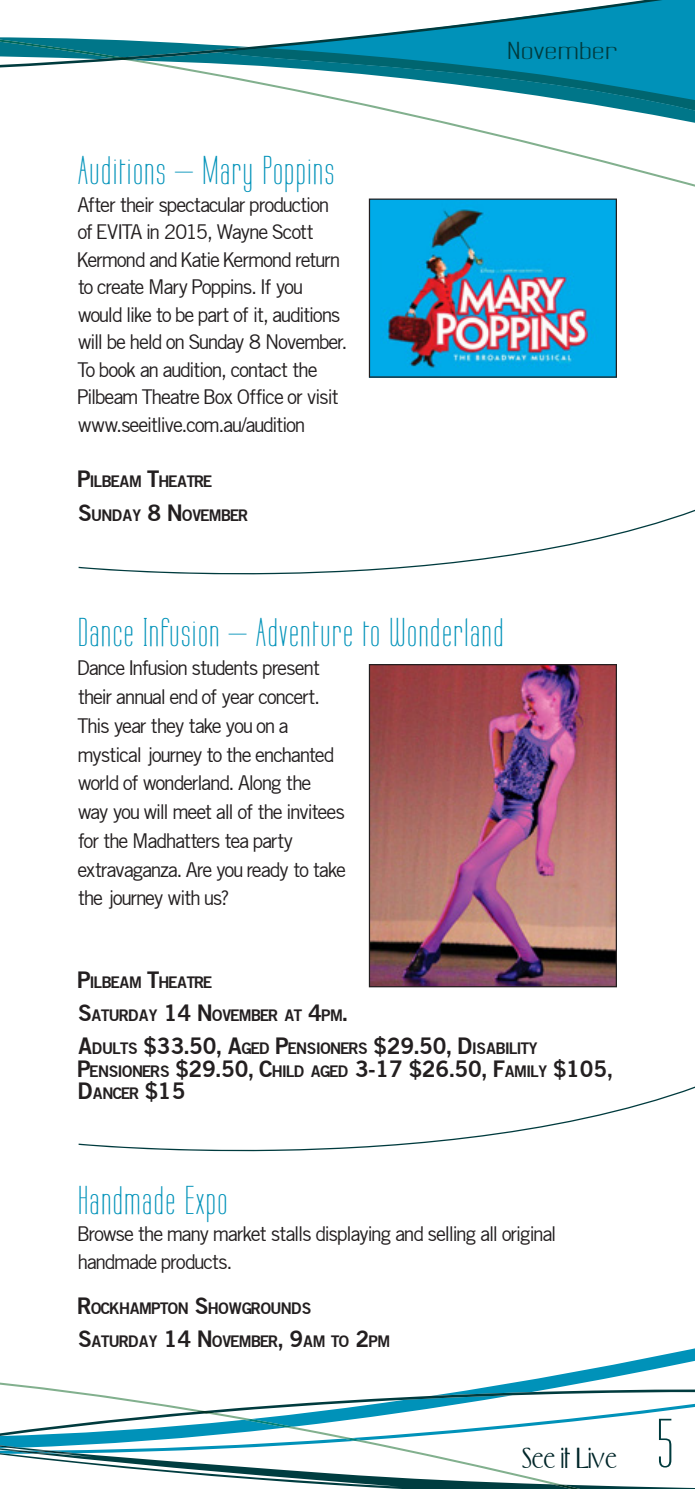
<style>
.page{position:relative;width:695px;height:1489px;background:#fff}
.page>*{position:absolute;margin:0;border:0;box-sizing:border-box;transform-origin:0 0}
.t1{font:60px "Labtop Underline";color:#003b3e}
.t2{font:35px "Labtop";letter-spacing:.05em;color:#0092b9}
.t3{font:25px "Toque Display S Si";color:#002629}
.t4{font:600 22.5px "Commerce S Si";color:#231f20}
.t5{font:21.5px "Labtop";color:#003b3e;scale:2.22 1}
.t6{font:20px/27.5px "Commerce S Si";letter-spacing:-.01em;color:#231f20}
.t7{font:600 15.75px/33.2px "Commerce S Si";color:#231f20}
.s1{font-size:22.5px}
.s2{font-size:15.75px}
</style>
<div class="page">
<svg style="left:350px;top:0;width:344px;height:37px;fill:#0092b9"></svg>
<svg style="left:424px;top:119px;width:270px;height:68px"></svg>
<svg style="left:0;top:37px;width:694px;height:82px"></svg>
<svg style="left:0;top:1453px;width:613px;height:35px"></svg>
<svg style="left:0;top:1348px;width:694px;height:105px"></svg>
<hr style="left:196px;top:1410px;width:18px;height:3px;background:#003123;border-radius:50%">
<img style="left:369px;top:664px;width:248px;height:323px">
<img style="left:369px;top:198px;width:248px;height:179px">
<svg style="left:79px;top:1087px;width:615px;height:65px"></svg>
<svg style="left:79px;top:510px;width:615px;height:65px"></svg>
<h2 class="t2" style="left:78px;top:149px;width:257px">Auditions – Mary Poppins</h2>
<p class="t6" style="left:78px;top:190px;width:270px">After their spectacular production of EVITA in 2015, Wayne Scott Kermond and Katie Kermond return to create Mary Poppins. If you would like to be part of it, auditions will be held on Sunday 8 November.<br>To book an audition, contact the Pilbeam Theatre Box Office or visit www.seeitlive.com.au/audition</p>
<p class="t7" style="left:78px;top:465px;width:171px"><span class="s1">P</span>ILBEAM <span class="s1">T</span>HEATRE<br><span class="s1">S</span>UNDAY <span class="s1">8 N</span>OVEMBER</p>
<p class="t5" style="left:507px;top:38px;width:51px">November</p>
<h2 class="t2" style="left:78px;top:611px;width:427px">Dance Infusion – Adventure to Wonderland</h2>
<p class="t6" style="left:78px;top:653px;width:269px;line-height:28.8px">Dance Infusion students present their annual end of year concert.<br>This year they take you on a mystical journey to the enchanted world of wonderland. Along the way you will meet all of the invitees for the Madhatters tea party extravaganza. Are you ready to take the journey with us?</p>
<p class="t7" style="left:78px;top:965px;width:461px"><span class="s1">P</span>ILBEAM <span class="s1">T</span>HEATRE<br><span class="s1">S</span>ATURDAY <span class="s1">14 N</span>OVEMBER AT <span class="s1">4</span>PM<span class="s1">.<br>A</span>DULTS <span class="s1">$33.50, A</span>GED <span class="s1">P</span>ENSIONERS <span class="s1">$29.50, D</span>ISABILITY</p>
<p class="t4" style="left:78px;top:1054px;width:535px">P<span class="s2">ENSIONERS</span> $29.50, C<span class="s2">HILD AGED</span> 3-17 $26.50, F<span class="s2">AMILY</span> $105,</p>
<p class="t7" style="left:78px;top:1076px;width:109px"><span class="s1">D</span>ANCER <span class="s1">$15</span></p>
<h2 class="t2" style="left:78px;top:1178px;width:151px">Handmade Expo</h2>
<p class="t6" style="left:78px;top:1219px;width:479px">Browse the many market stalls displaying and selling all original handmade products.</p>
<p class="t7" style="left:78px;top:1291px;width:313px"><span class="s1">R</span>OCKHAMPTON <span class="s1">S</span>HOWGROUNDS<br><span class="s1">S</span>ATURDAY <span class="s1">14 N</span>OVEMBER<span class="s1">, 9</span>AM TO <span class="s1">2</span>PM</p>
<p class="t3" style="left:522px;top:1447px;width:96px">See it Live</p>
<h1 class="t1" style="left:656px;top:1406px;width:19px">5</h1>
</div>
